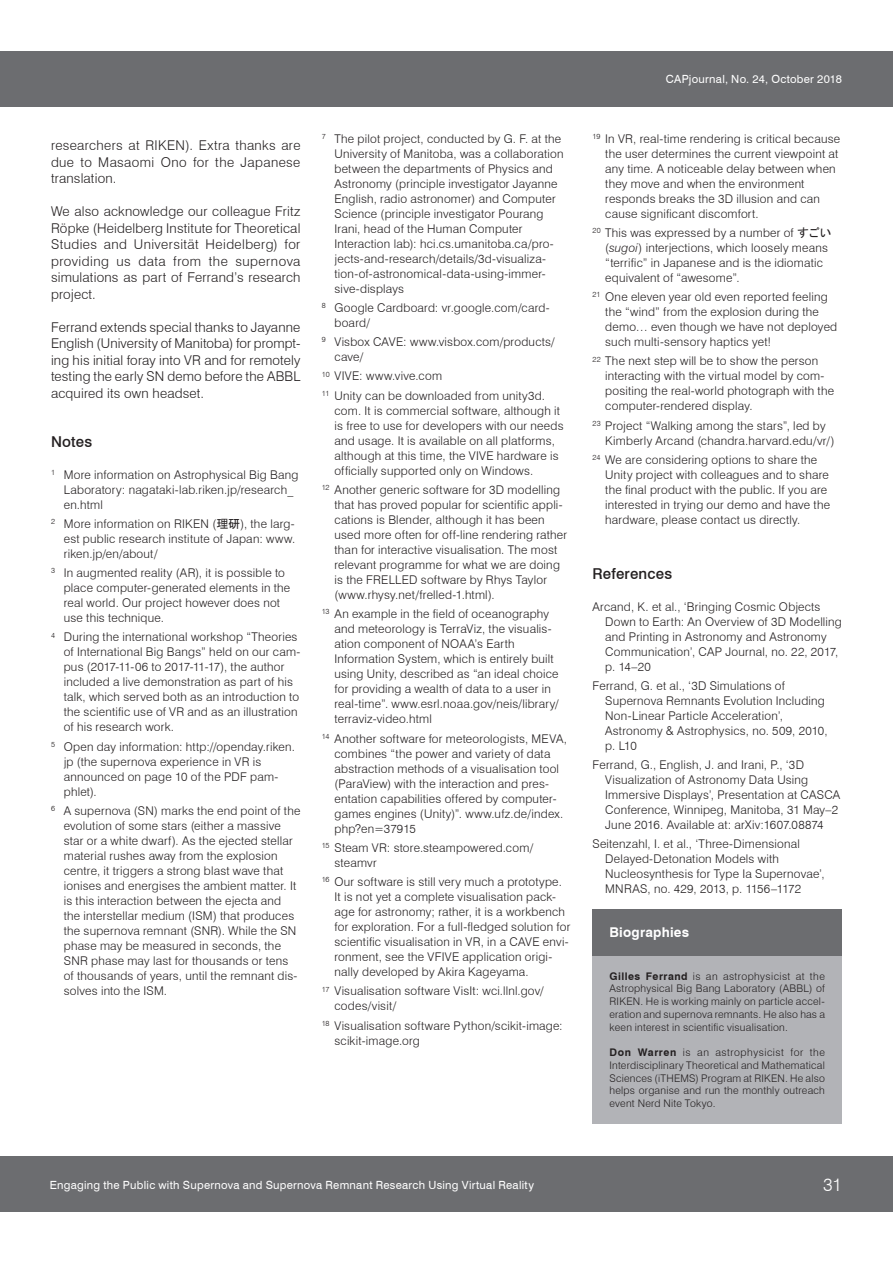
<style>
.page{position:relative;width:893px;height:1263px;background:#fff}
.page>*{position:absolute;margin:0;border:0;box-sizing:border-box;transform-origin:0 0}
.t1{font:300 18px "Swiss 721 BT";color:#fff}
.t2{font:500 15px "Swiss 721 BT";letter-spacing:.015em;color:#231f20}
.t3{font:300 13.5px/16.5px "Swiss 721 BT";letter-spacing:.015em;color:#231f20;text-align:justify}
.t4{font:700 13.5px "Swiss 721 BT";letter-spacing:.015em;color:#fff}
.t5{font:300 12px/15px "Swiss 721 BT";letter-spacing:.02em;color:#231f20}
.t6{font:11.25px "Swiss 721 BT";letter-spacing:.025em;color:#fff}
.t7{font:300 10.5px/12.8px "Swiss 721 BT";letter-spacing:.02em;color:#231f20;text-align:justify}
.s1{font-family:"MS Gothic";font-weight:400}
.s2{font-style:italic}
.s3{font-weight:700}
</style>
<div class="page">
<div style="left:0;top:1157px;width:893px;height:55px;background:#6c6d70"></div>
<div style="left:0;top:51px;width:893px;height:55px;background:#6c6d70"></div>
<div style="left:592px;top:955px;width:250px;height:169px;background:#b2b3b7"></div>
<div style="left:592px;top:909px;width:250px;height:47px;background:#6c6d70"></div>
<p class="t3" style="left:51px;top:137px;width:251px">researchers at RIKEN). Extra thanks are due to Masaomi Ono for the Japanese translation.</p>
<p class="t3" style="left:51px;top:203px;width:251px">We also acknowledge our colleague Fritz Röpke (Heidelberg Institute for Theoretical Studies and Universität Heidelberg) for providing us data from the supernova simulations as part of Ferrand’s research project.</p>
<p class="t3" style="left:51px;top:318px;width:251px">Ferrand extends special thanks to Jayanne English (University of Manitoba) for prompt&shy;ing his initial foray into VR and for remotely testing the early SN demo before the ABBL acquired its own headset.</p>
<p class="t2" style="left:51px;top:433px;width:43px">Notes</p>
<p class="t5" style="left:64px;top:467px;width:236px;text-indent:-13px"><sup>1</sup> More information on Astrophysical Big Bang<br>Laboratory: nagataki-lab.riken.jp/research_ en.html</p>
<p class="t5" style="left:64px;top:516px;width:233px;text-align:justify;text-indent:-13px"><sup>2</sup> More information on RIKEN (<span class="s1">理研</span>), the larg&shy;est public research institute of Japan: www. riken.jp/en/about/</p>
<p class="t5" style="left:64px;top:565px;width:228px;text-indent:-13px"><sup>3</sup> In augmented reality (AR), it is possible to place computer-generated elements in the real world. Our project however does not use this technique.</p>
<p class="t5" style="left:64px;top:629px;width:238px;text-indent:-13px"><sup>4</sup> During the international workshop “Theories of International Big Bangs” held on our cam&shy;pus (2017-11-06 to 2017-11-17), the author included a live demonstration as part of his talk, which served both as an introduction to the scientific use of VR and as an illustration of his research work.</p>
<p class="t5" style="left:64px;top:739px;width:233px;text-indent:-13px"><sup>5</sup> Open day information: http://openday.riken. jp (the supernova experience in VR is announced on page 10 of the PDF pam&shy;phlet).</p>
<p class="t5" style="left:64px;top:803px;width:238px;text-indent:-13px"><sup>6</sup> A supernova (SN) marks the end point of the evolution of some stars (either a massive star or a white dwarf). As the ejected stellar material rushes away from the explosion centre, it triggers a strong blast wave that ionises and energises the ambient matter. It is this interaction between the ejecta and the interstellar medium (ISM) that produces the supernova remnant (SNR). While the SN phase may be measured in seconds, the SNR phase may last for thousands or tens of thousands of years, until the remnant dis&shy;solves into the ISM.</p>
<p class="t5" style="left:334px;top:131px;width:231px;text-indent:-13px"><sup>7</sup> The pilot project, conducted by G. F. at the University of Manitoba, was a collaboration between the departments of Physics and Astronomy (principle investigator Jayanne English, radio astronomer) and Computer Science (principle investigator Pourang Irani, head of the Human Computer Interaction lab): hci.cs.umanitoba.ca/pro&shy;jects-and-research/details/3d-visualiza&shy;tion-of-astronomical-data-using-immer&shy;sive-displays</p>
<p class="t5" style="left:334px;top:300px;width:217px;text-indent:-13px"><sup>8</sup> Google Cardboard: vr.google.com/card&shy;board/</p>
<p class="t5" style="left:334px;top:334px;width:222px;text-indent:-13px"><sup>9</sup> Visbox CAVE: www.visbox.com/products/ cave/</p>
<p class="t5" style="left:322px;top:366px;width:225px;line-height:19.2px"><sup>10</sup> VIVE: www.vive.com<br><sup>11</sup> Unity can be downloaded from unity3d.</p>
<p class="t5" style="left:334px;top:403px;width:231px">com. It is commercial software, although it is free to use for developers with our needs and usage. It is available on all platforms, although at this time, the VIVE hardware is officially supported only on Windows.</p>
<p class="t5" style="left:334px;top:482px;width:234px;text-indent:-13px"><sup>12</sup> Another generic software for 3D modelling that has proved popular for scientific appli&shy;cations is Blender, although it has been used more often for off-line rendering rather than for interactive visualisation. The most relevant programme for what we are doing is the FRELLED software by Rhys Taylor (www.rhysy.net/frelled-1.html).</p>
<p class="t5" style="left:334px;top:606px;width:226px;text-indent:-13px"><sup>13</sup> An example in the field of oceanography and meteorology is TerraViz, the visualis&shy;ation component of NOAA’s Earth Information System, which is entirely built using Unity, described as “an ideal choice for providing a wealth of data to a user in real-time”. www.esrl.noaa.gov/neis/library/ terraviz-video.html</p>
<p class="t5" style="left:334px;top:731px;width:234px;text-indent:-13px"><sup>14</sup> Another software for meteorologists, MEVA, combines “the power and variety of data abstraction methods of a visualisation tool (ParaView) with the interaction and pres&shy;entation capabilities offered by computer&shy;games engines (Unity)”. www.ufz.de/index. php?en=37915</p>
<p class="t5" style="left:334px;top:840px;width:200px;text-indent:-13px"><sup>15</sup> Steam VR: store.steampowered.com/ steamvr</p>
<p class="t5" style="left:334px;top:874px;width:237px;text-indent:-13px"><sup>16</sup> Our software is still very much a prototype.<br>It is not yet a complete visualisation pack&shy;age for astronomy; rather, it is a workbench for exploration. For a full-fledged solution for scientific visualisation in VR, in a CAVE envi&shy;ronment, see the VFIVE application origi&shy;nally developed by Akira Kageyama.</p>
<p class="t5" style="left:334px;top:983px;width:211px;text-indent:-13px"><sup>17</sup> Visualisation software VisIt: wci.llnl.gov/ codes/visit/</p>
<p class="t5" style="left:334px;top:1018px;width:230px;text-indent:-13px"><sup>18</sup> Visualisation software Python/scikit-image: scikit-image.org</p>
<p class="t6" style="left:666px;top:72px;width:177px">CAPjournal, No. 24, October 2018</p>
<p class="t5" style="left:605px;top:131px;width:236px;text-indent:-13px"><sup>19</sup> In VR, real-time rendering is critical because the user determines the current viewpoint at any time. A noticeable delay between when they move and when the environment responds breaks the 3D illusion and can cause significant discomfort.</p>
<p class="t5" style="left:605px;top:225px;width:228px;text-indent:-13px"><sup>20</sup> This was expressed by a number of <span class="s1">すごい</span>(<span class="s2">sugoi</span>) interjections, which loosely means “terrific” in Japanese and is the idiomatic equivalent of “awesome”.</p>
<p class="t5" style="left:605px;top:289px;width:233px;text-indent:-13px"><sup>21</sup> One eleven year old even reported feeling the “wind” from the explosion during the demo… even though we have not deployed such multi-sensory haptics yet!</p>
<p class="t5" style="left:605px;top:354px;width:230px;text-indent:-13px"><sup>22</sup> The next step will be to show the person interacting with the virtual model by com&shy;positing the real-world photograph with the computer-rendered display.</p>
<p class="t5" style="left:605px;top:418px;width:231px;text-indent:-13px"><sup>23</sup> Project “Walking among the stars”, led by<br>Kimberly Arcand (chandra.harvard.edu/vr/)</p>
<p class="t5" style="left:605px;top:452px;width:226px;text-indent:-13px"><sup>24</sup> We are considering options to share the Unity project with colleagues and to share the final product with the public. If you are interested in trying our demo and have the hardware, please contact us directly.</p>
<p class="t2" style="left:592px;top:565px;width:81px">References</p>
<p class="t5" style="left:605px;top:599px;width:238px;text-indent:-13px">Arcand, K. et al., ‘Bringing Cosmic Objects Down to Earth: An Overview of 3D Modelling and Printing in Astronomy and Astronomy Communication’, CAP Journal, no. 22, 2017, p. 14–20</p>
<p class="t5" style="left:605px;top:678px;width:224px;text-indent:-13px">Ferrand, G. et al., ‘3D Simulations of<br>Supernova Remnants Evolution Including<br>Non-Linear Particle Acceleration’,<br>Astronomy &amp; Astrophysics, no. 509, 2010, p. L10</p>
<p class="t5" style="left:605px;top:757px;width:237px;text-indent:-13px">Ferrand, G., English, J. and Irani, P., ‘3D Visualization of Astronomy Data Using Immersive Displays’, Presentation at CASCA Conference, Winnipeg, Manitoba, 31 May–2<br>June 2016. Available at: arXiv:1607.08874</p>
<p class="t5" style="left:605px;top:836px;width:221px;text-indent:-13px">Seitenzahl, I. et al., ‘Three-Dimensional Delayed-Detonation Models with Nucleosynthesis for Type Ia Supernovae’, MNRAS, no. 429, 2013, p. 1156–1172</p>
<p class="t4" style="left:609px;top:924px;width:81px">Biographies</p>
<p class="t7" style="left:609px;top:969px;width:217px"><span class="s3">Gilles Ferrand</span> is an astrophysicist at the Astrophysical Big Bang Laboratory (ABBL) of RIKEN. He is working mainly on particle accel&shy;eration and supernova remnants. He also has a keen interest in scientific visualisation.</p>
<p class="t7" style="left:609px;top:1046px;width:217px"><span class="s3">Don Warren</span> is an astrophysicist for the Interdisciplinary Theoretical and Mathematical Sciences (iTHEMS) Program at RIKEN. He also helps organise and run the monthly outreach event Nerd Nite Tokyo.</p>
<p class="t6" style="left:50px;top:1178px;width:486px">Engaging the Public with Supernova and Supernova Remnant Research Using Virtual Reality</p>
<h1 class="t1" style="left:823px;top:1174px;width:20px">31</h1>
</div>
